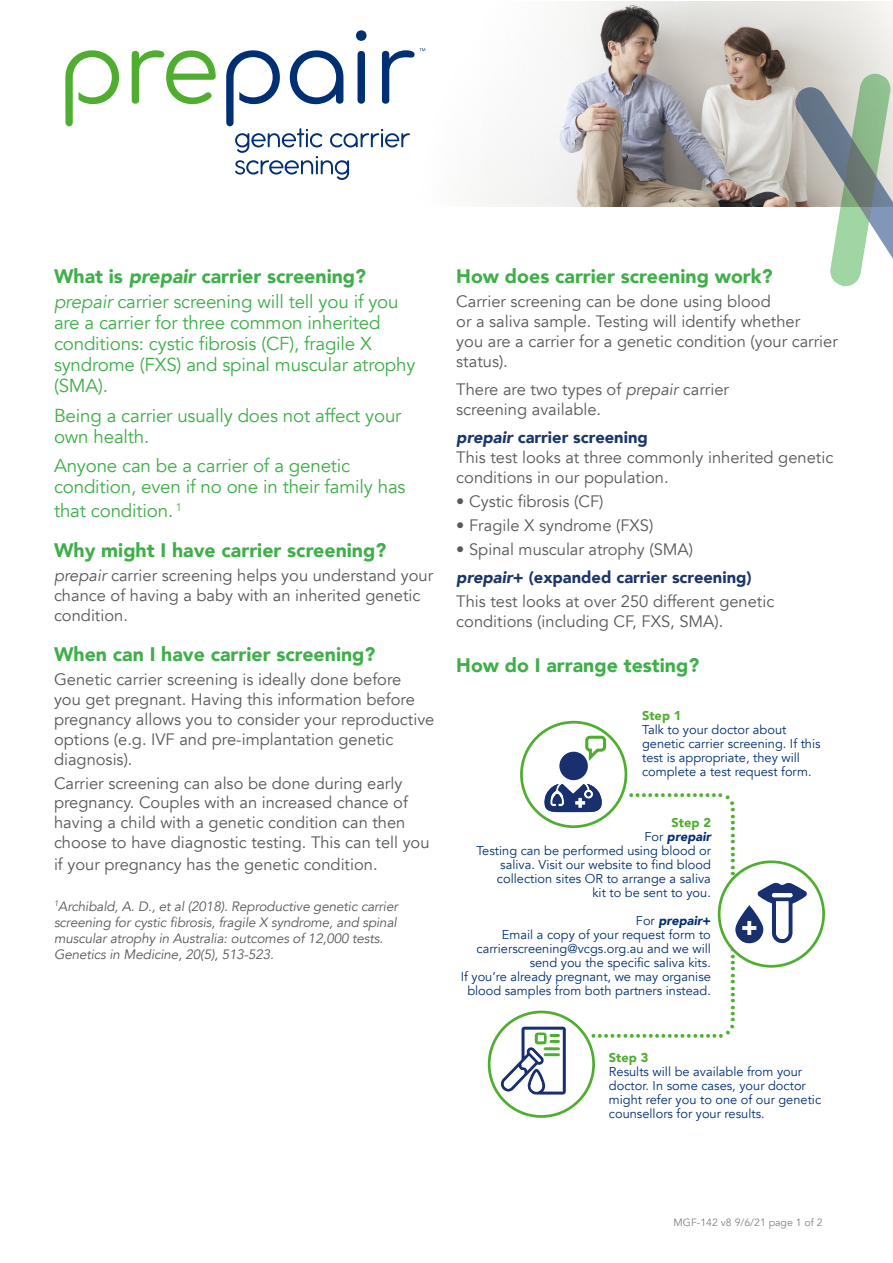
<style>
.page{position:relative;width:893px;height:1263px;background:#fff}
.page>*{position:absolute;margin:0;border:0;box-sizing:border-box;transform-origin:0 0}
.t1{font:900 19.5px "Avenir";color:#3eaf49}
.t2{font:18.75px/21px "Avenir";letter-spacing:-.01em;color:#3eaf49}
.t3{font:16.5px/19.8px "Avenir";color:#57585a}
.t4{font:900 16.5px "Avenir";color:#1b366b}
.t5{font:italic 13.5px/16.2px "Avenir";letter-spacing:-.01em;color:#57585a}
.t6{font:12.75px/14px "Avenir";color:#002f73;text-align:right}
.t7{font:900 10.95px "Avenir";color:#4fad2f;scale:.94 1}
.t8{font:10.5px "Avenir";color:#808285}
.s1{font-style:italic}
.s2{font-weight:900;font-style:italic;color:#1b366b}
.s3{font-weight:900;color:#1b366b}
.s4{font-weight:900;color:#4fad2f}
.s5{font-weight:900;font-style:italic}
.s6{font-weight:900}
</style>
<div class="page">
<div style="left:520px;top:721px;width:107px;height:107px;border:3px solid #4fad2f;border-radius:50%"></div>
<div style="left:488px;top:1011px;width:107px;height:107px;border:3px solid #4fad2f;border-radius:50%"></div>
<div style="left:718px;top:860px;width:107px;height:108px;border:3px solid #4fad2f;border-radius:50%"></div>
<svg style="left:500px;top:1027px;width:66px;height:67px"></svg>
<svg style="left:544px;top:784px;width:58px;height:28px"></svg>
<div style="left:559px;top:752px;width:29px;height:28px;background:#182f70;border-radius:50%"></div>
<svg style="left:584px;top:734px;width:24px;height:31px"></svg>
<svg style="left:735px;top:882px;width:72px;height:62px"></svg>
<img style="left:68px;top:1px;width:825px;height:206px">
<svg style="left:793px;top:73px;width:100px;height:214px"></svg>
<svg style="left:132px;top:50px;width:84px;height:54px"></svg>
<svg style="left:65px;top:50px;width:54px;height:76px"></svg>
<svg style="left:226px;top:30px;width:199px;height:150px"></svg>
<p class="t1" style="left:54px;top:260px;width:314px">What is <span class="s1">prepair</span> carrier screening?</p>
<p class="t2" style="left:54px;top:292px;width:363px"><span class="s1">prepair</span> carrier screening will tell you if you are a carrier for three common inherited conditions: cystic fibrosis (CF), fragile X syndrome (FXS) and spinal muscular atrophy (SMA).</p>
<p class="t2" style="left:54px;top:405px;width:349px">Being a carrier usually does not affect your own health.</p>
<p class="t2" style="left:54px;top:456px;width:353px">Anyone can be a carrier of a genetic condition, even if no one in their family has</p>
<p class="t2" style="left:54px;top:500px;width:130px">that condition. <sup>1</sup></p>
<p class="t1" style="left:54px;top:534px;width:334px">Why might I have carrier screening?</p>
<p class="t3" style="left:54px;top:566px;width:381px"><span class="s1">prepair</span> carrier screening helps you understand your chance of having a baby with an inherited genetic condition.</p>
<p class="t1" style="left:54px;top:638px;width:323px">When can I have carrier screening?</p>
<p class="t3" style="left:54px;top:670px;width:382px">Genetic carrier screening is ideally done before<br>you get pregnant. Having this information before pregnancy allows you to consider your reproductive options (e.g. IVF and pre-implantation genetic diagnosis).</p>
<p class="t3" style="left:54px;top:773px;width:377px">Carrier screening can also be done during early pregnancy. Couples with an increased chance of having a child with a genetic condition can then choose to have diagnostic testing. This can tell you</p>
<p class="t3" style="left:54px;top:854px;width:325px">if your pregnancy has the genetic condition.</p>
<p class="t5" style="left:54px;top:898px;width:345px"><sup>1</sup>Archibald, A. D., et al (2018). Reproductive genetic carrier screening for cystic fibrosis, fragile X syndrome, and spinal muscular atrophy in Australia: outcomes of 12,000 tests.<br>Genetics in Medicine, 20(5), 513-523.</p>
<p class="t1" style="left:456px;top:260px;width:318px">How does carrier screening work?</p>
<p class="t3" style="left:456px;top:292px;width:383px">Carrier screening can be done using blood<br>or a saliva sample. Testing will identify whether<br>you are a carrier for a genetic condition (your carrier status).</p>
<p class="t3" style="left:456px;top:380px;width:274px">There are two types of <span class="s1">prepair</span> carrier screening available.</p>
<p class="t3" style="left:456px;top:428px;width:379px"><span class="s2">prepair</span> <span class="s3">carrier screening<br></span>This test looks at three commonly inherited genetic conditions in our population.</p>
<p class="t3" style="left:456px;top:491px;width:149px">• Cystic fibrosis (CF)</p>
<p class="t3" style="left:456px;top:515px;width:199px">• Fragile X syndrome (FXS)</p>
<p class="t3" style="left:456px;top:539px;width:238px">• Spinal muscular atrophy (SMA)</p>
<p class="t4" style="left:456px;top:563px;width:297px"><span class="s1">prepair</span>+ (expanded carrier screening)</p>
<p class="t3" style="left:456px;top:592px;width:320px">This test looks at over 250 different genetic conditions (including CF, FXS, SMA).</p>
<p class="t1" style="left:456px;top:648px;width:244px">How do I arrange testing?</p>
<p class="t6" style="left:642px;top:709px;width:180px;text-align:left"><span class="s4">Step 1<br></span>Talk to your doctor about genetic carrier screening. If this test is appropriate, they will complete a test request form.</p>
<p class="t7" style="left:629px;top:785px;width:95px">••••••••••••••</p>
<p class="t6" style="left:476px;top:816px;width:236px"><span class="s4">Step 2<br></span>For <span class="s5">prepair<br></span>Testing can be performed using blood or saliva. Visit our website to find blood collection sites OR to arrange a saliva<br>kit to be sent to you.</p>
<p class="t6" style="left:461px;top:914px;width:252px">For <span class="s5">prepair</span><span class="s6">+<br></span>Email a copy of your request form to carrierscreening@vcgs.org.au and we will send you the specific saliva kits.<br>If you’re already pregnant, we may organise blood samples from both partners instead.</p>
<p class="t7" style="left:717px;top:1045px;width:136px;rotate:-180deg">••••••••••••••••••••</p>
<p class="t7" style="left:742px;top:807px;width:230px;rotate:90deg">••••••••••••••••••••••••••••••••••</p>
<p class="t6" style="left:609px;top:1051px;width:214px;text-align:left"><span class="s4">Step 3<br></span>Results will be available from your doctor. In some cases, your doctor might refer you to one of our genetic counsellors for your results.</p>
<p class="t8" style="left:674px;top:1216px;width:151px">MGF-142 v8 9/6/21 page 1 of 2</p>
</div>
